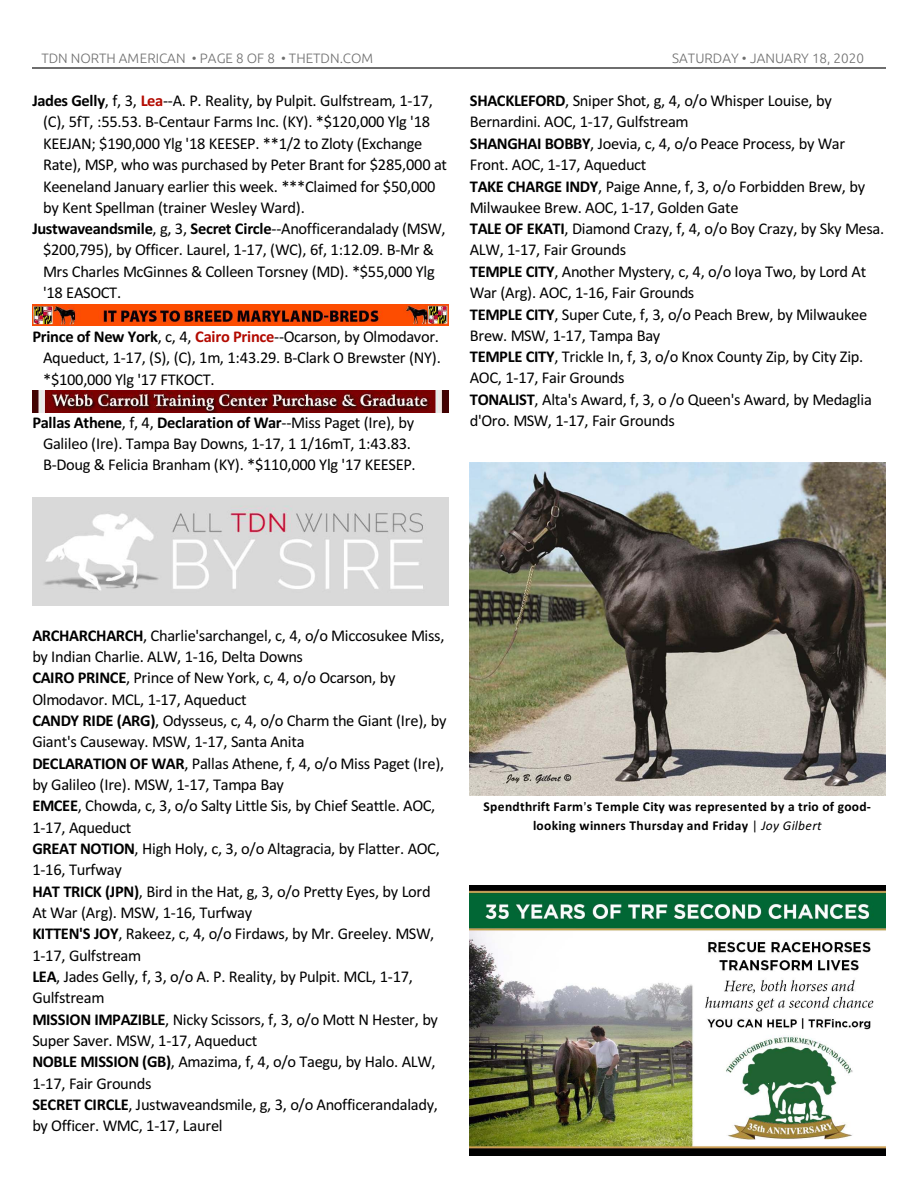
<style>
.page{position:relative;width:918px;height:1188px;background:#fff}
.page>*{position:absolute;margin:0;border:0;box-sizing:border-box;transform-origin:0 0}
.t1{font:16.5px/21.3px "Calibri";letter-spacing:-.02em;color:#000}
.t2{font:700 13.5px/18.9px "Calibri";letter-spacing:.02em;color:#000;text-align:center}
.t3{font:300 13.5px "Ubuntu";color:#6e6e6e}
.s1{font-weight:700}
.s2{font-weight:700;color:#b30a00}
.s3{font-weight:400}
.s4{font-weight:400;font-style:italic}
</style>
<div class="page">
<hr style="left:32px;top:67px;width:853px;height:2px;background:#6e6e6e">
<img style="left:470px;top:886px;width:416px;height:270px">
<img style="left:32px;top:304px;width:416px;height:22px">
<img style="left:32px;top:498px;width:416px;height:108px">
<img style="left:470px;top:463px;width:416px;height:332px">
<img style="left:32px;top:391px;width:416px;height:22px">
<p class="t3" style="left:41px;top:53px;width:333px">TDN NORTH AMERICAN • PAGE 8 OF 8 • THETDN.COM</p>
<p class="t3" style="left:672px;top:53px;width:193px">SATURDAY • JANUARY 18, 2020</p>
<p class="t1" style="left:32px;top:91px;width:402px"><span class="s1">Jades Gelly</span>, f, 3, <span class="s2">Lea</span>--A. P. Reality, by Pulpit. Gulfstream, 1-17,</p>
<p class="t1" style="left:43px;top:113px;width:389px">(C), 5fT, :55.53. B-Centaur Farms Inc. (KY). *$120,000 Ylg '18</p>
<p class="t1" style="left:43px;top:134px;width:381px">KEEJAN; $190,000 Ylg '18 KEESEP. **1/2 to Zloty (Exchange</p>
<p class="t1" style="left:43px;top:155px;width:405px">Rate), MSP, who was purchased by Peter Brant for $285,000 at</p>
<p class="t1" style="left:43px;top:177px;width:394px">Keeneland January earlier this week. ***Claimed for $50,000</p>
<p class="t1" style="left:43px;top:198px;width:263px">by Kent Spellman (trainer Wesley Ward).</p>
<p class="t1" style="left:32px;top:219px;width:415px"><span class="s1">Justwaveandsmile</span>, g, 3, <span class="s1">Secret Circle</span>--Anofficerandalady (MSW,</p>
<p class="t1" style="left:43px;top:241px;width:393px">$200,795), by Officer. Laurel, 1-17, (WC), 6f, 1:12.09. B-Mr &amp;</p>
<p class="t1" style="left:43px;top:262px;width:393px">Mrs Charles McGinnes &amp; Colleen Torsney (MD). *$55,000 Ylg</p>
<p class="t1" style="left:43px;top:283px;width:80px">'18 EASOCT.</p>
<p class="t1" style="left:43px;top:327px;width:399px;text-align:justify;text-indent:-11px"><span class="s1">Prince of New York</span>, c, 4, <span class="s2">Cairo Prince</span>--Ocarson, by Olmodavor.<br>Aqueduct, 1-17, (S), (C), 1m, 1:43.29. B-Clark O Brewster (NY). *$100,000 Ylg '17 FTKOCT.</p>
<p class="t1" style="left:43px;top:413px;width:374px;text-indent:-11px"><span class="s1">Pallas Athene</span>, f, 4, <span class="s1">Declaration of War</span>--Miss Paget (Ire), by<br>Galileo (Ire). Tampa Bay Downs, 1-17, 1 1/16mT, 1:43.83.<br>B-Doug &amp; Felicia Branham (KY). *$110,000 Ylg '17 KEESEP.</p>
<p class="t1" style="left:470px;top:91px;width:416px"><span class="s1">SHACKLEFORD</span>, Sniper Shot, g, 4, o/o Whisper Louise, by Bernardini. AOC, 1-17, Gulfstream<br><span class="s1">SHANGHAI BOBBY</span>, Joevia, c, 4, o/o Peace Process, by War Front. AOC, 1-17, Aqueduct<br><span class="s1">TAKE CHARGE INDY</span>, Paige Anne, f, 3, o/o Forbidden Brew, by Milwaukee Brew. AOC, 1-17, Golden Gate<br><span class="s1">TALE OF EKATI</span>, Diamond Crazy, f, 4, o/o Boy Crazy, by Sky Mesa.<br>ALW, 1-17, Fair Grounds<br><span class="s1">TEMPLE CITY</span>, Another Mystery, c, 4, o/o Ioya Two, by Lord At War (Arg). AOC, 1-16, Fair Grounds<br><span class="s1">TEMPLE CITY</span>, Super Cute, f, 3, o/o Peach Brew, by Milwaukee Brew. MSW, 1-17, Tampa Bay<br><span class="s1">TEMPLE CITY</span>, Trickle In, f, 3, o/o Knox County Zip, by City Zip.<br>AOC, 1-17, Fair Grounds<br><span class="s1">TONALIST</span>, Alta's Award, f, 3, o /o Queen's Award, by Medaglia d'Oro. MSW, 1-17, Fair Grounds</p>
<p class="t1" style="left:32px;top:626px;width:416px"><span class="s1">ARCHARCHARCH</span>, Charlie'sarchangel, c, 4, o/o Miccosukee Miss, by Indian Charlie. ALW, 1-16, Delta Downs<br><span class="s1">CAIRO PRINCE</span>, Prince of New York, c, 4, o/o Ocarson, by Olmodavor. MCL, 1-17, Aqueduct<br><span class="s1">CANDY RIDE (ARG)</span>, Odysseus, c, 4, o/o Charm the Giant (Ire), by Giant's Causeway. MSW, 1-17, Santa Anita<br><span class="s1">DECLARATION OF WAR</span>, Pallas Athene, f, 4, o/o Miss Paget (Ire), by Galileo (Ire). MSW, 1-17, Tampa Bay<br><span class="s1">EMCEE</span>, Chowda, c, 3, o/o Salty Little Sis, by Chief Seattle. AOC, 1-17, Aqueduct<br><span class="s1">GREAT NOTION</span>, High Holy, c, 3, o/o Altagracia, by Flatter. AOC, 1-16, Turfway<br><span class="s1">HAT TRICK (JPN)</span>, Bird in the Hat, g, 3, o/o Pretty Eyes, by Lord At War (Arg). MSW, 1-16, Turfway<br><span class="s1">KITTEN'S JOY</span>, Rakeez, c, 4, o/o Firdaws, by Mr. Greeley. MSW, 1-17, Gulfstream<br><span class="s1">LEA</span>, Jades Gelly, f, 3, o/o A. P. Reality, by Pulpit. MCL, 1-17, Gulfstream<br><span class="s1">MISSION IMPAZIBLE</span>, Nicky Scissors, f, 3, o/o Mott N Hester, by Super Saver. MSW, 1-17, Aqueduct<br><span class="s1">NOBLE MISSION (GB)</span>, Amazima, f, 4, o/o Taegu, by Halo. ALW, 1-17, Fair Grounds<br><span class="s1">SECRET CIRCLE</span>, Justwaveandsmile, g, 3, o/o Anofficerandalady, by Officer. WMC, 1-17, Laurel</p>
<p class="t2" style="left:484px;top:798px;width:389px">Spendthrift Farm s Temple City was represented by a trio of good&shy;looking winners Thursday and Friday <span class="s3">|</span> <span class="s4">Joy Gilbert</span></p>
</div>
